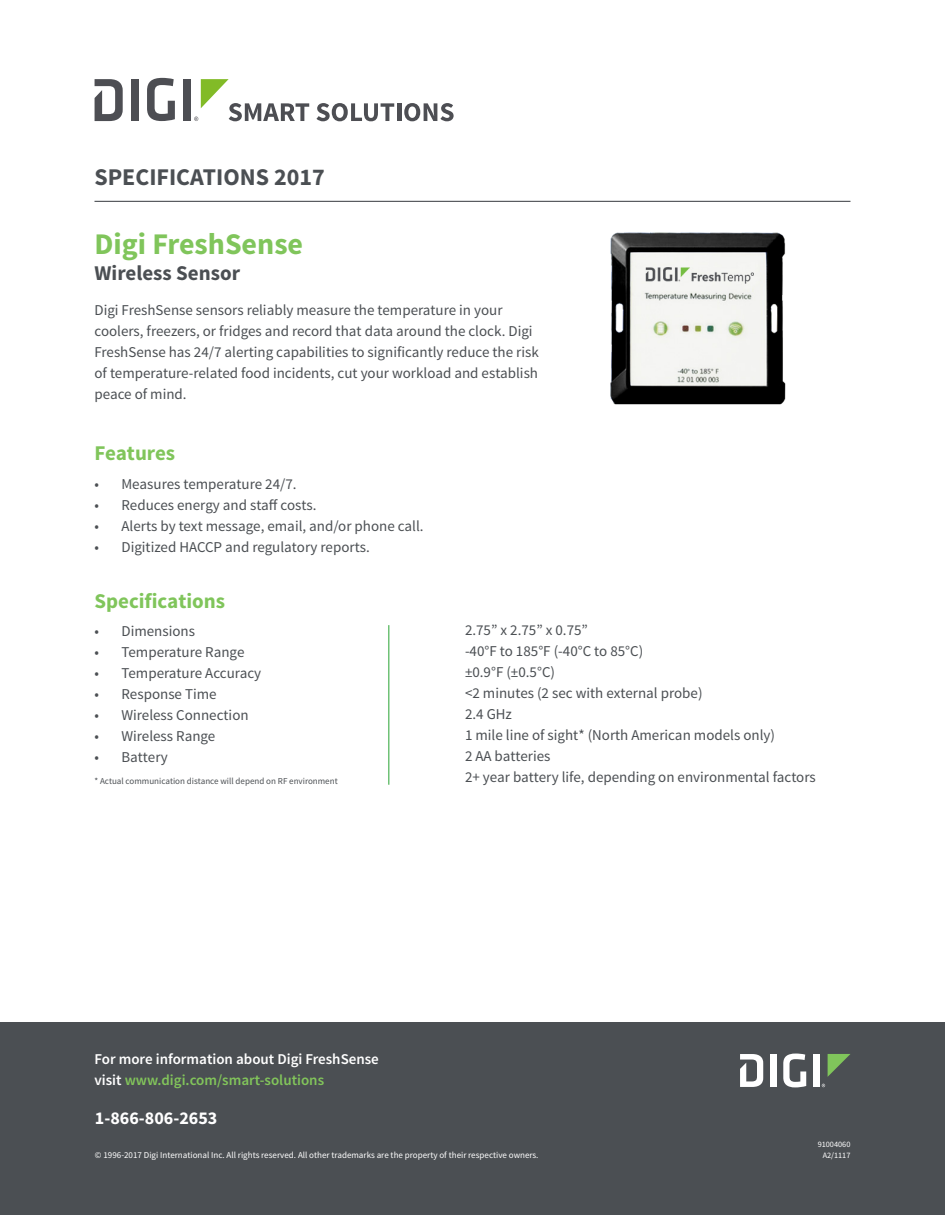
<style>
.page{position:relative;width:945px;height:1215px;background:#fff}
.page>*{position:absolute;margin:0;border:0;box-sizing:border-box;transform-origin:0 0}
.t1{font:700 30px "Source Sans Pro";color:#80c55b}
.t2{font:700 24px "Source Sans Pro";color:#4b4f53}
.t3{font:700 21px "Source Sans Pro";color:#80c55b}
.t4{font:700 21px "Source Sans Pro";color:#4b4f53}
.ft_pg_body_copy{font:700 18px "Source Sans Pro";color:#fff}
.t5{font:15px/21px "Source Sans Pro";color:#4b4f53}
.ft_pg_body_copy-2{font:600 15px/21px "Source Sans Pro";color:#fff}
.ft_pg_body_copy-3{font:9px "Source Sans Pro";color:#fff}
.t6{font:9px "Source Sans Pro";color:#4b4f53}
.t7{font:8.25px "Source Sans Pro";color:#fff}
.s1{color:#82c55b}
</style>
<div class="page">
<div style="left:131px;top:79px;width:8px;height:42px;background:#4d4e53"></div>
<svg style="left:147px;top:78px;width:28px;height:43px"></svg>
<div style="left:183px;top:79px;width:8px;height:42px;background:#4d4e53"></div>
<svg style="left:95px;top:79px;width:28px;height:42px"></svg>
<svg style="left:194px;top:79px;width:115px;height:42px"></svg>
<svg style="left:316px;top:103px;width:78px;height:18px"></svg>
<hr style="left:397px;top:103px;width:4px;height:18px;background:#4d4e53">
<svg style="left:404px;top:103px;width:50px;height:18px"></svg>
<div style="left:1px;top:1022px;width:944px;height:193px;background:#4b4f53"></div>
<div style="left:770px;top:1054px;width:6px;height:33px;background:#fff"></div>
<svg style="left:783px;top:1054px;width:23px;height:33px"></svg>
<div style="left:813px;top:1054px;width:6px;height:33px;background:#fff"></div>
<svg style="left:828px;top:1054px;width:22px;height:23px"></svg>
<svg style="left:740px;top:1054px;width:23px;height:33px"></svg>
<hr style="left:388px;top:625px;width:1px;height:160px;background:#40ae49">
<img style="left:610px;top:232px;width:176px;height:173px">
<hr style="left:94px;top:201px;width:756px;height:1px;background:#4b4f53">
<p class="t2" style="left:94px;top:162px;width:232px">SPECIFICATIONS 2017</p>
<p class="t1" style="left:94px;top:225px;width:210px">Digi FreshSense</p>
<p class="t4" style="left:94px;top:259px;width:147px">Wireless Sensor</p>
<p class="t5" style="left:94px;top:299px;width:446px">Digi FreshSense sensors reliably measure the temperature in your coolers, freezers, or fridges and record that data around the clock. Digi FreshSense has 24/7 alerting capabilities to significantly reduce the risk of temperature-related food incidents, cut your workload and establish peace of mind.</p>
<p class="t3" style="left:94px;top:440px;width:82px">Features</p>
<p class="t5" style="left:94px;top:473px;width:204px">• Measures temperature 24/7.</p>
<p class="t5" style="left:94px;top:494px;width:224px">• Reduces energy and staff costs.</p>
<p class="t5" style="left:94px;top:515px;width:331px">• Alerts by text message, email, and/or phone call.</p>
<p class="t5" style="left:94px;top:536px;width:277px">• Digitized HACCP and regulatory reports.</p>
<p class="t3" style="left:94px;top:587px;width:132px">Specifications</p>
<p class="t5" style="left:94px;top:621px;width:102px">• Dimensions</p>
<p class="t5" style="left:94px;top:642px;width:151px">• Temperature Range</p>
<p class="t5" style="left:94px;top:663px;width:168px">• Temperature Accuracy</p>
<p class="t5" style="left:94px;top:684px;width:124px">• Response Time</p>
<p class="t5" style="left:94px;top:705px;width:156px">• Wireless Connection</p>
<p class="t5" style="left:94px;top:726px;width:122px">• Wireless Range</p>
<p class="t5" style="left:94px;top:747px;width:75px">• Battery</p>
<p class="t5" style="left:465px;top:620px;width:124px">2.75” x 2.75” x 0.75”</p>
<p class="t5" style="left:465px;top:641px;width:180px">-40°F to 185°F (-40°C to 85°C)</p>
<p class="t5" style="left:465px;top:662px;width:92px">±0.9°F (±0.5°C)</p>
<p class="t5" style="left:465px;top:683px;width:239px">&lt;2 minutes (2 sec with external probe)</p>
<p class="t5" style="left:465px;top:704px;width:48px">2.4 GHz</p>
<p class="t5" style="left:465px;top:725px;width:312px">1 mile line of sight* (North American models only)</p>
<p class="t5" style="left:465px;top:746px;width:87px">2 AA batteries</p>
<p class="t6" style="left:94px;top:776px;width:245px">* Actual communication distance will depend on RF environment</p>
<p class="t5" style="left:465px;top:767px;width:352px">2+ year battery life, depending on environmental factors</p>
<p class="ft_pg_body_copy-2" style="left:94px;top:1049px;width:286px">For more information about Digi FreshSense visit <span class="s1">www.digi.com/smart-solutions</span></p>
<p class="ft_pg_body_copy" style="left:95px;top:1106px;width:124px">1-866-806-2653</p>
<p class="t7" style="left:818px;top:1139px;width:34px">91004060</p>
<p class="ft_pg_body_copy-3" style="left:95px;top:1149px;width:445px">© 1996-2017 Digi International Inc. All rights reserved. All other trademarks are the property of their respective owners.</p>
<p class="t7" style="left:823px;top:1150px;width:29px">A2/1117</p>
</div>
